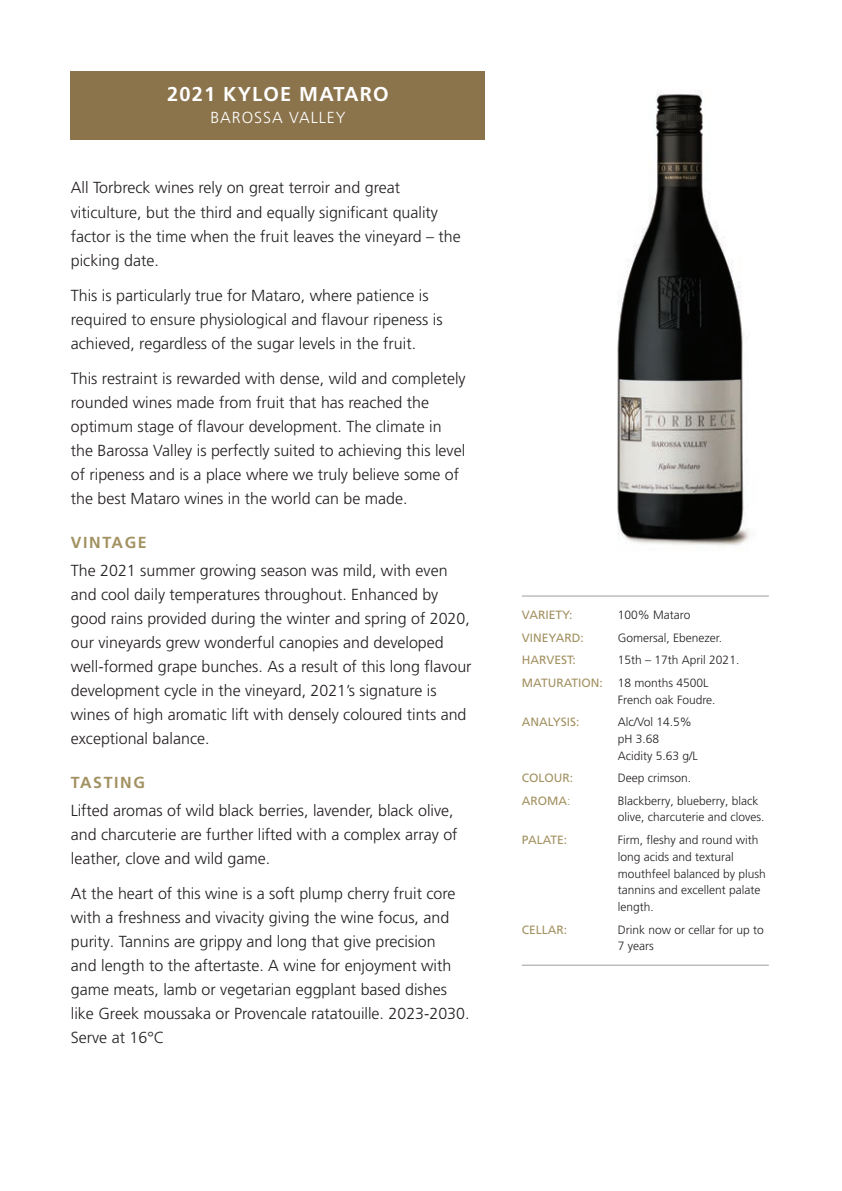
<style>
.page{position:relative;width:842px;height:1191px;background:#fff}
.page>*{position:absolute;margin:0;border:0;box-sizing:border-box;transform-origin:0 0}
.t1{font:700 20px "Frutiger LT Pro";letter-spacing:.06em;color:#fff}
.t2{font:300 16px/24px "Frutiger LT Pro";color:#231f20}
.t3{font:700 16px "Frutiger LT Pro";letter-spacing:.1em;color:#a29161}
.t4{font:300 16px "Frutiger LT Pro";letter-spacing:.06em;color:#fff}
.t5{font:300 12px/16.8px "Frutiger LT Pro";color:#231f20}
.t6{font:12px "Frutiger LT Pro";color:#a29161}
.s1{font-weight:300}
</style>
<div class="page">
<img style="left:617px;top:90px;width:132px;height:456px">
<hr style="left:522px;top:964px;width:247px;height:1px;background:#a8a9ad">
<div style="left:71px;top:71px;width:414px;height:68px;background:#8b734b"></div>
<hr style="left:522px;top:595px;width:247px;height:1px;background:#a8a9ad">
<p class="t1" style="left:167px;top:82px;width:223px">2021 KYLOE MATARO</p>
<p class="t4" style="left:210px;top:108px;width:137px">BAROSSA VALLEY</p>
<p class="t2" style="left:71px;top:176px;width:391px">All Torbreck wines rely on great terroir and great viticulture, but the third and equally significant quality factor is the time when the fruit leaves the vineyard – the picking date.</p>
<p class="t2" style="left:71px;top:283px;width:373px">This is particularly true for Mataro, where patience is required to ensure physiological and flavour ripeness is achieved, regardless of the sugar levels in the fruit.</p>
<p class="t2" style="left:71px;top:367px;width:396px">This restraint is rewarded with dense, wild and completely rounded wines made from fruit that has reached the optimum stage of flavour development. The climate in the Barossa Valley is perfectly suited to achieving this level of ripeness and is a place where we truly believe some of the best Mataro wines in the world can be made.</p>
<p class="t3" style="left:71px;top:533px;width:77px">VINTAGE</p>
<p class="t2" style="left:71px;top:558px;width:402px">The 2021 summer growing season was mild, with even and cool daily temperatures throughout. Enhanced by good rains provided during the winter and spring of 2020, our vineyards grew wonderful canopies and developed well-formed grape bunches. As a result of this long flavour development cycle in the vineyard, 2021’s signature is wines of high aromatic lift with densely coloured tints and exceptional balance.</p>
<p class="t3" style="left:71px;top:773px;width:76px">TASTING</p>
<p class="t2" style="left:71px;top:798px;width:388px">Lifted aromas of wild black berries, lavender, black olive, and charcuterie are further lifted with a complex array of leather, clove and wild game.</p>
<p class="t2" style="left:71px;top:882px;width:400px">At the heart of this wine is a soft plump cherry fruit core with a freshness and vivacity giving the wine focus, and purity. Tannins are grippy and long that give precision<br>and length to the aftertaste. A wine for enjoyment with game meats, lamb or vegetarian eggplant based dishes like Greek moussaka or Provencale ratatouille. 2023-2030.<br>Serve at 16°C</p>
<p class="t6" style="left:522px;top:608px;width:52px">VARIETY:</p>
<p class="t5" style="left:618px;top:607px;width:74px">100% Mataro</p>
<p class="t6" style="left:522px;top:630px;width:64px">VINEYARD:</p>
<p class="t5" style="left:618px;top:629px;width:106px">Gomersal, Ebenezer.</p>
<p class="t6" style="left:522px;top:653px;width:56px">HARVEST:</p>
<p class="t5" style="left:618px;top:652px;width:123px">15th – 17th April 2021.</p>
<p class="t6" style="left:522px;top:675px;width:82px">MATURATION:</p>
<p class="t5" style="left:618px;top:674px;width:99px">18 months 4500L<br>French oak Foudre.</p>
<p class="t6" style="left:522px;top:715px;width:59px">ANALYSIS:</p>
<p class="t5" style="left:618px;top:713px;width:82px">Alc/Vol 14.5% pH 3.68<br>Acidity 5.63 g/L</p>
<p class="t6" style="left:522px;top:771px;width:53px">COLOUR:</p>
<p class="t5" style="left:618px;top:769px;width:75px">Deep crimson.</p>
<p class="t6" style="left:522px;top:793px;width:50px">AROMA<span class="s1">:</span></p>
<p class="t5" style="left:618px;top:792px;width:148px">Blackberry, blueberry, black olive, charcuterie and cloves.</p>
<p class="t6" style="left:522px;top:832px;width:47px">PALATE:</p>
<p class="t5" style="left:618px;top:831px;width:150px">Firm, fleshy and round with long acids and textural mouthfeel balanced by plush tannins and excellent palate length.</p>
<p class="t6" style="left:522px;top:922px;width:47px">CELLAR:</p>
<p class="t5" style="left:618px;top:921px;width:148px">Drink now or cellar for up to<br>7 years</p>
</div>
